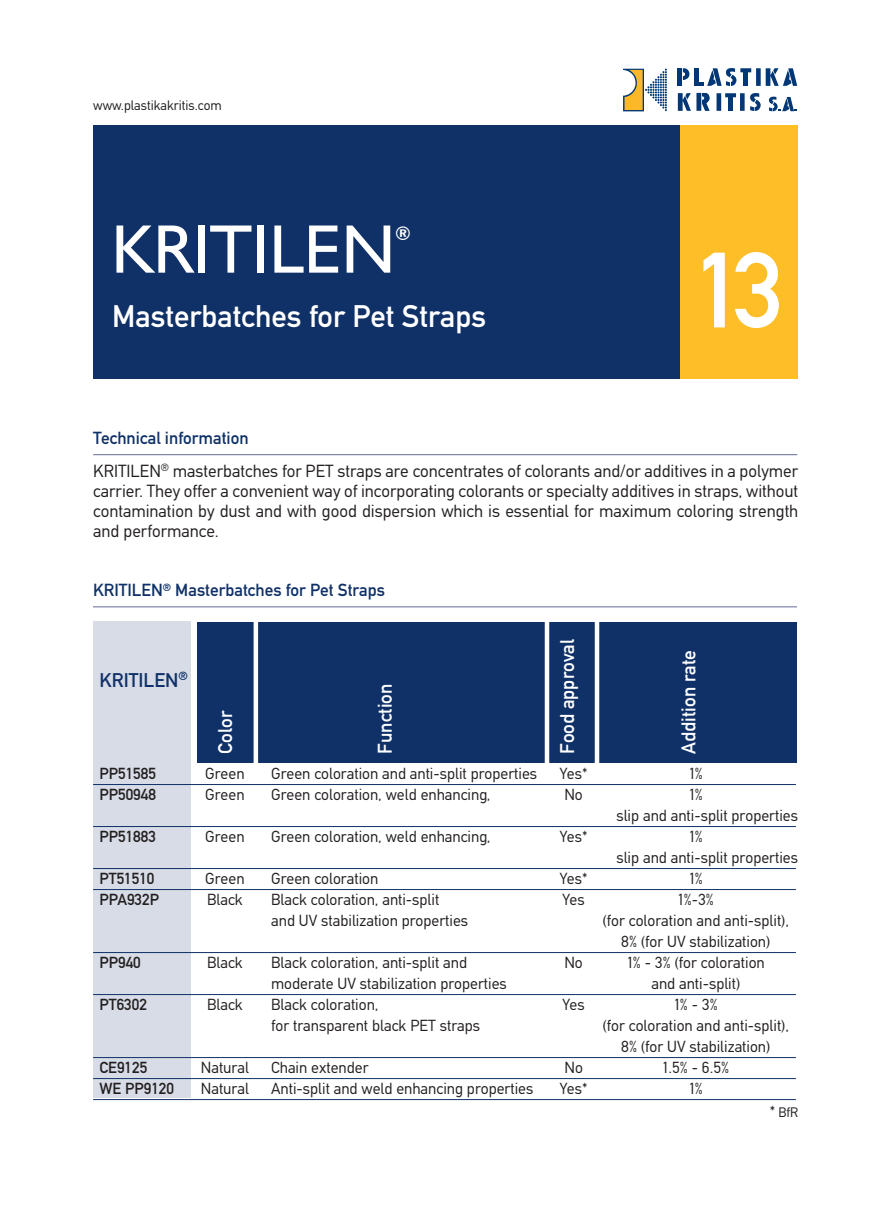
<style>
.page{position:relative;width:893px;height:1212px;background:#fff}
.page>*{position:absolute;margin:0;border:0;box-sizing:border-box;transform-origin:0 0}
.t1{font:105px "CF Din";color:#fff}
.t2{font:69px "AG Gillis B N Pln Normal";color:#fff}
.t3{font:30.75px "CF Din";color:#fff}
.t4{font:19.5px "CF Din";color:#fff}
.t5{font:19.5px "CF Din";color:#103167}
.t6{font:18.9px "AG Gillis B N Pln Bold";color:#fff}
.t7{font:17.25px/20.2px "CF Din";color:#231f20}
.t8{font:17.25px "CF Din";color:#103167}
.t9{font:15.75px/21px "CF Din";color:#231f20}
.t10{font:15.75px/21px "CF Din";color:#231f20}
.t11{font:13.5px "CF Din";color:#231f20}
.s1{color:#103167}
.s2{font-size:15.75px}
</style>
<div class="page">
<div style="left:679px;top:125px;width:119px;height:253px;background:#fdbe28"></div>
<div style="left:93px;top:125px;width:586px;height:253px;background:#103167"></div>
<hr style="left:93px;top:454px;width:704px;height:1px;background:#767ba0">
<svg style="left:717px;top:93px;width:44px;height:18px"></svg>
<svg style="left:769px;top:97px;width:28px;height:14px"></svg>
<svg style="left:678px;top:93px;width:32px;height:18px"></svg>
<div style="left:694px;top:68px;width:5px;height:18px;background:#013775"></div>
<svg style="left:682px;top:68px;width:8px;height:12px"></svg>
<hr style="left:678px;top:68px;width:4px;height:18px;background:#013775">
<svg style="left:700px;top:68px;width:97px;height:18px"></svg>
<svg style="left:623px;top:69px;width:44px;height:42px"></svg>
<div style="left:93px;top:621px;width:98px;height:477px;background:#d7dce7"></div>
<hr style="left:93px;top:606px;width:704px;height:1px;background:#767ba0">
<hr style="left:93px;top:784px;width:703px;height:1px;background:#103167">
<hr style="left:93px;top:826px;width:703px;height:1px;background:#103167">
<hr style="left:93px;top:868px;width:703px;height:1px;background:#103167">
<hr style="left:93px;top:889px;width:703px;height:1px;background:#103167">
<hr style="left:93px;top:952px;width:703px;height:1px;background:#103167">
<hr style="left:93px;top:994px;width:703px;height:1px;background:#103167">
<hr style="left:93px;top:1057px;width:703px;height:1px;background:#103167">
<hr style="left:93px;top:1078px;width:703px;height:1px;background:#103167">
<hr style="left:93px;top:1099px;width:703px;height:1px;background:#103167">
<div style="left:198px;top:622px;width:599px;height:140px;background:#103167"></div>
<hr style="left:595px;top:620px;width:4px;height:144px;background:#fff">
<hr style="left:545px;top:620px;width:4px;height:144px;background:#fff">
<hr style="left:254px;top:620px;width:4px;height:144px;background:#fff">
<p class="t11" style="left:93px;top:100px;width:130px">www.plastikakritis.com</p>
<h2 class="t2" style="left:111px;top:209px;width:286px">KRITILEN</h2>
<p class="t6" style="left:395px;top:222px;width:17px">®</p>
<h3 class="t3" style="left:112px;top:305px;width:375px">Μasterbatches for Pet Straps</h3>
<h1 class="t1" style="left:694px;top:253px;width:92px">13</h1>
<p class="t7" style="left:93px;top:424px;width:706px;line-height:32.4px"><span class="s1">Technical information<br></span>KRITILEN<sup>®</sup> masterbatches for PET straps are concentrates of colorants and/or additives in a polymer</p>
<p class="t7" style="left:93px;top:482px;width:706px;text-align:justify">carrier. They offer a convenient way of incorporating colorants or specialty additives in straps, without contamination by dust and with good dispersion which is essential for maximum coloring strength and performance.</p>
<p class="t8" style="left:93px;top:584px;width:294px">KRITILEN<sup>®</sup> Masterbatches for Pet Straps</p>
<p class="t5" style="left:99px;top:673px;width:90px">KRITILEN<sup>®</sup></p>
<p class="t4" style="left:218px;top:753px;width:44px;rotate:-90deg">Color</p>
<p class="t4" style="left:378px;top:753px;width:71px;rotate:-90deg">Function</p>
<p class="t4" style="left:560px;top:753px;width:116px;rotate:-90deg">Food approval</p>
<p class="t4" style="left:682px;top:753px;width:105px;rotate:-90deg">Addition rate</p>
<p class="t10" style="left:99px;top:764px;width:58px">PP51585<br>PP50948</p>
<p class="t10" style="left:99px;top:827px;width:58px">PP51883</p>
<p class="t10" style="left:99px;top:869px;width:61px">PT51510<br>PPA932P</p>
<p class="t10" style="left:99px;top:953px;width:43px">PP940</p>
<p class="t10" style="left:99px;top:995px;width:49px">PT6302</p>
<p class="t10" style="left:99px;top:1058px;width:76px">CE9125<br>WE PP9120</p>
<p class="t9" style="left:205px;top:764px;width:41px">Green</p>
<p class="t9" style="left:271px;top:764px;width:268px">Green coloration and anti-split properties</p>
<p class="t9" style="left:560px;top:764px;width:29px">Yes*</p>
<p class="t9" style="left:689px;top:764px;width:15px">1%</p>
<p class="t9" style="left:205px;top:785px;width:41px">Green</p>
<p class="t9" style="left:271px;top:785px;width:221px">Green coloration, weld enhancing,</p>
<p class="t9" style="left:564px;top:785px;width:20px">No</p>
<p class="t9" style="left:616px;top:785px;width:183px;text-indent:73px">1%<br>slip and anti-split properties</p>
<p class="t9" style="left:205px;top:827px;width:41px">Green</p>
<p class="t9" style="left:271px;top:827px;width:221px">Green coloration, weld enhancing,</p>
<p class="t9" style="left:560px;top:827px;width:29px">Yes*</p>
<p class="t9" style="left:616px;top:827px;width:183px;text-indent:73px">1%<br>slip and anti-split properties</p>
<p class="t9" style="left:205px;top:869px;width:41px">Green</p>
<p class="t9" style="left:271px;top:869px;width:109px">Green coloration</p>
<p class="t9" style="left:560px;top:869px;width:29px">Yes*</p>
<p class="t9" style="left:689px;top:869px;width:15px">1%</p>
<p class="t9" style="left:207px;top:890px;width:37px">Black</p>
<p class="t9" style="left:271px;top:890px;width:170px">Black coloration, anti-split</p>
<p class="t9" style="left:562px;top:890px;width:24px">Yes</p>
<p class="t9" style="left:678px;top:890px;width:37px">1%-3%</p>
<p class="t9" style="left:271px;top:911px;width:199px">and UV stabilization properties</p>
<p class="t9" style="left:602px;top:911px;width:188px;text-align:center">(for coloration and anti-split),<br>8% (for UV stabilization)</p>
<p class="t9" style="left:207px;top:953px;width:37px">Black</p>
<p class="t9" style="left:271px;top:953px;width:197px">Black coloration, anti-split and</p>
<p class="t9" style="left:564px;top:953px;width:20px">No</p>
<p class="t9" style="left:627px;top:953px;width:139px">1% - 3% (for coloration</p>
<p class="t9" style="left:271px;top:974px;width:237px">moderate UV stabilization properties</p>
<p class="t9" style="left:651px;top:974px;width:91px">and anti-split)</p>
<p class="t9" style="left:207px;top:995px;width:37px">Black</p>
<p class="t9" style="left:271px;top:995px;width:109px">Black coloration,</p>
<p class="t9" style="left:562px;top:995px;width:24px">Yes</p>
<p class="t9" style="left:674px;top:995px;width:45px">1% - 3%</p>
<p class="t9" style="left:271px;top:1016px;width:211px">for transparent black PET straps</p>
<p class="t9" style="left:602px;top:1016px;width:188px;text-align:center">(for coloration and anti-split),<br>8% (for UV stabilization)</p>
<p class="t9" style="left:201px;top:1058px;width:50px">Natural</p>
<p class="t9" style="left:271px;top:1058px;width:99px">Chain extender</p>
<p class="t9" style="left:564px;top:1058px;width:20px">No</p>
<p class="t9" style="left:663px;top:1058px;width:68px">1.5% - 6.5%</p>
<p class="t9" style="left:201px;top:1079px;width:50px">Natural</p>
<p class="t9" style="left:271px;top:1079px;width:264px">Anti-split and weld enhancing properties</p>
<p class="t9" style="left:560px;top:1079px;width:29px">Yes*</p>
<p class="t9" style="left:689px;top:1079px;width:15px">1%</p>
<p class="t11" style="left:770px;top:1107px;width:30px"><span class="s2">*</span> BfR</p>
</div>
